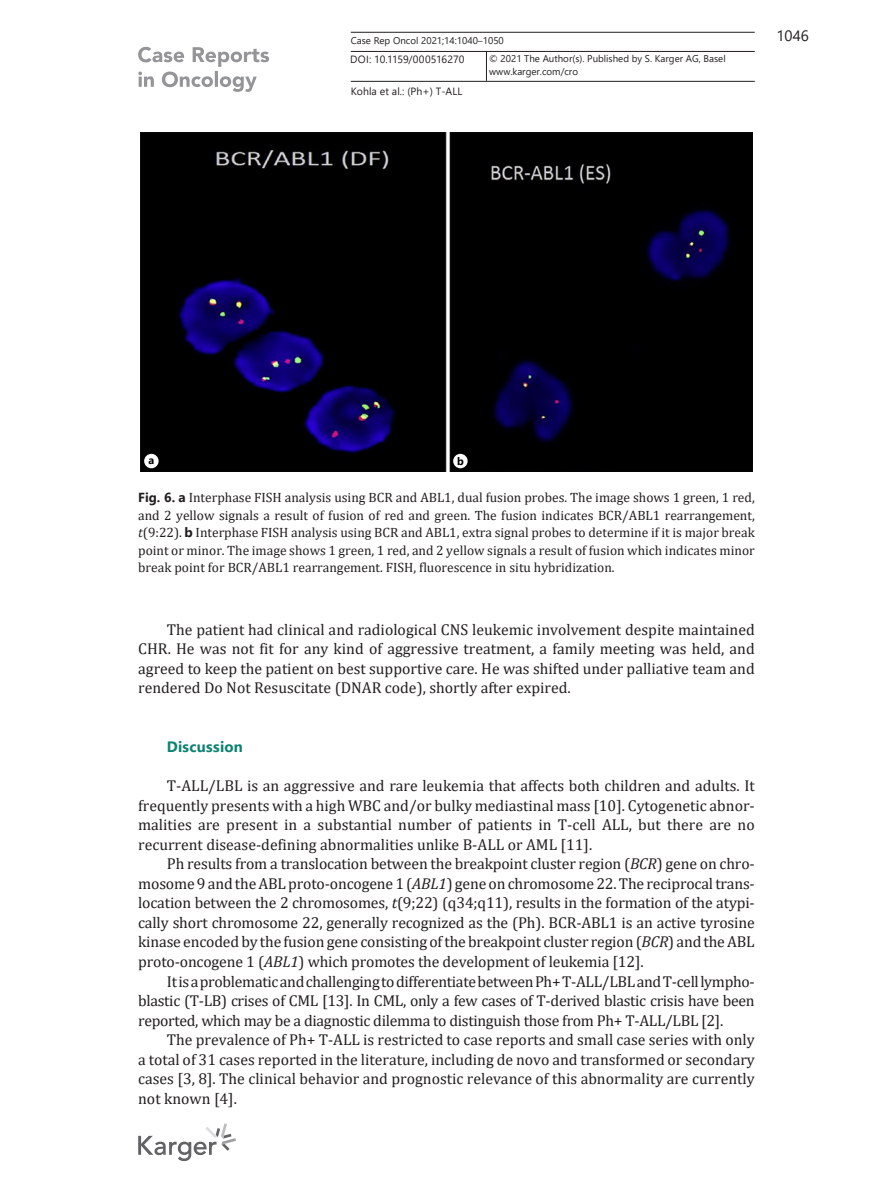
<style>
.page{position:relative;width:893px;height:1191px;background:#fff}
.page>*{position:absolute;margin:0;border:0;box-sizing:border-box;transform-origin:0 0}
.t1{font:15.75px/19.5px "Cambria";color:#231f20;text-align:justify}
.t2{font:700 15px "Segoe UI";letter-spacing:.015em;color:#0c8270}
.t3{font:15px "Segoe UI";color:#231f20}
.t4{font:13.5px/17.4px "Cambria";color:#231f20;text-align:justify}
.t5{font:700 10.8px "Segoe UI";color:#000}
.t6{font:10.5px "Segoe UI";letter-spacing:.005em;color:#231f20}
.t7{font:9.75px "Segoe UI";color:#231f20}
.s1{font-family:"Segoe UI";font-weight:700;font-size:13.2px}
.s2{font-family:"Segoe UI";font-weight:700}
.s3{font-style:italic}
</style>
<div class="page">
<svg style="left:138px;top:47px;width:131px;height:45px"></svg>
<hr style="left:351px;top:51px;width:404px;height:1px;background:#231f20">
<hr style="left:351px;top:81px;width:404px;height:1px;background:#231f20">
<hr style="left:351px;top:32px;width:404px;height:1px;background:#231f20">
<hr style="left:486px;top:51px;width:1px;height:30px;background:#231f20">
<svg style="left:138px;top:1123px;width:98px;height:38px"></svg>
<img style="left:141px;top:132px;width:611px;height:340px">
<div style="left:144px;top:454px;width:15px;height:14px;background:#fff;border-radius:50%"></div>
<div style="left:453px;top:454px;width:15px;height:14px;background:#fff;border-radius:50%"></div>
<p class="t7" style="left:351px;top:31px;width:155px">Case Rep Oncol 2021;14:1040–1050</p>
<p class="t6" style="left:350px;top:49px;width:116px">DOI: 10.1159/000516270</p>
<p class="t7" style="left:489px;top:50px;width:238px">© 2021 The Author(s). Published by S. Karger AG, Basel</p>
<p class="t6" style="left:351px;top:81px;width:113px">Kohla et al.: (Ph+) T-ALL</p>
<p class="t7" style="left:489px;top:62px;width:90px">www.karger.com/cro</p>
<p class="t3" style="left:776px;top:22px;width:34px">1046</p>
<p class="t5" style="left:148px;top:449px;width:7px">a</p>
<p class="t5" style="left:457px;top:450px;width:8px">b</p>
<p class="t4" style="left:138px;top:489px;width:618px"><span class="s1">Fig. 6.</span> <span class="s2">a</span> Interphase FISH analysis using BCR and ABL1, dual fusion probes. The image shows 1 green, 1 red, and 2 yellow signals a result of fusion of red and green. The fusion indicates BCR/ABL1 rearrangement, <span class="s3">t</span>(9:22). <span class="s2">b</span> Interphase FISH analysis using BCR and ABL1, extra signal probes to determine if it is major break point or minor. The image shows 1 green, 1 red, and 2 yellow signals a result of fusion which indicates minor break point for BCR/ABL1 rearrangement. FISH, fluorescence in situ hybridization.</p>
<p class="t1" style="left:138px;top:619px;width:618px;text-indent:29px">The patient had clinical and radiological CNS leukemic involvement despite maintained CHR. He was not fit for any kind of aggressive treatment, a family meeting was held, and agreed to keep the patient on best supportive care. He was shifted under palliative team and rendered Do Not Resuscitate (DNAR code), shortly after expired.</p>
<p class="t2" style="left:167px;top:732px;width:77px">Discussion</p>
<p class="t1" style="left:138px;top:776px;width:618px;text-indent:29px">T-ALL/LBL is an aggressive and rare leukemia that affects both children and adults. It frequently presents with a high WBC and/or bulky mediastinal mass [10]. Cytogenetic abnor&shy;malities are present in a substantial number of patients in T-cell ALL, but there are no recurrent disease-defining abnormalities unlike B-ALL or AML [11].</p>
<p class="t1" style="left:138px;top:854px;width:618px;text-indent:29px">Ph results from a translocation between the breakpoint cluster region (<span class="s3">BCR</span>) gene on chro&shy;mosome 9 and the ABL proto-oncogene 1 (<span class="s3">ABL1</span>) gene on chromosome 22. The reciprocal trans&shy;location between the 2 chromosomes, <span class="s3">t</span>(9;22) (q34;q11), results in the formation of the atypi&shy;cally short chromosome 22, generally recognized as the (Ph). BCR-ABL1 is an active tyrosine kinase encoded by the fusion gene consisting of the breakpoint cluster region (<span class="s3">BCR</span>) and the ABL proto-oncogene 1 (<span class="s3">ABL1</span>) which promotes the development of leukemia [12].</p>
<p class="t1" style="left:138px;top:971px;width:618px;text-indent:29px">It is a problematic and challenging to differentiate between Ph+ T-ALL/LBL and T-cell lympho&shy;blastic (T-LB) crises of CML [13]. In CML, only a few cases of T-derived blastic crisis have been reported, which may be a diagnostic dilemma to distinguish those from Ph+ T-ALL/LBL [2].</p>
<p class="t1" style="left:138px;top:1030px;width:618px;text-indent:29px">The prevalence of Ph+ T-ALL is restricted to case reports and small case series with only a total of 31 cases reported in the literature, including de novo and transformed or secondary cases [3, 8]. The clinical behavior and prognostic relevance of this abnormality are currently not known [4].</p>
</div>
